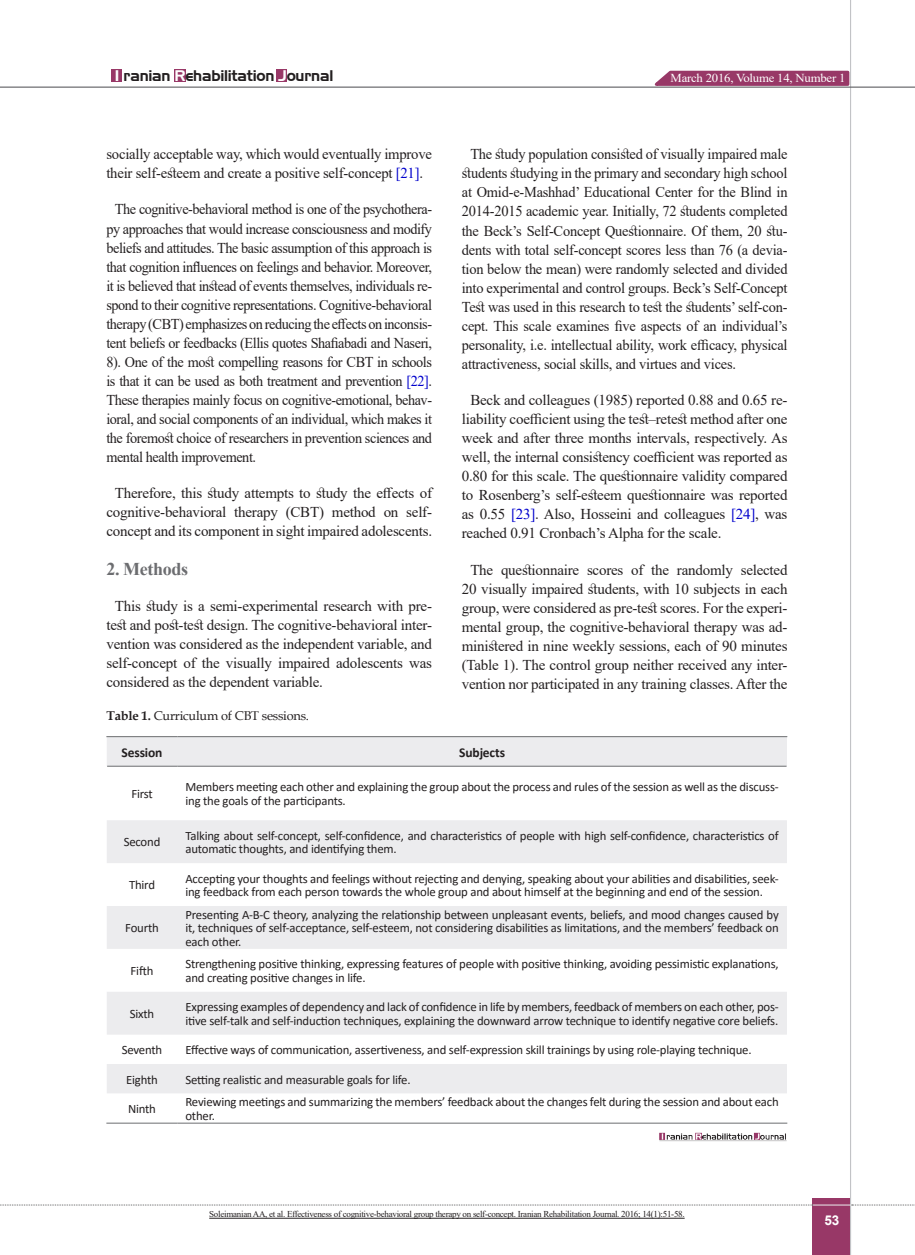
<style>
.page{position:relative;width:915px;height:1255px;background:#fff}
.page>*{position:absolute;margin:0;border:0;box-sizing:border-box;transform-origin:0 0}
.t1{font:700 18px "Times New Roman";letter-spacing:-.02em;color:#6c6d70}
.t2{font:15px/19px "Times New Roman";letter-spacing:-.015em;color:#231f20;text-align:center}
.t3{font:15px/19px "Times New Roman";letter-spacing:-.015em;color:#231f20;text-align:justify;scale:.95 1}
.t4{font:15px/19px "Times New Roman";letter-spacing:-.015em;color:#231f20;text-align:justify;scale:.96 1}
.t5{font:15px "Aero Regular SWFTE";letter-spacing:-.015em;color:#231f20}
.t6{font:700 13.5px "Calibri";letter-spacing:-.01em;color:#231f20}
.t7{font:700 13.5px "Arial";color:#fff}
.t8{font:12.75px/13.5px "Calibri";letter-spacing:-.015em;color:#231f20}
.t9{font:12.75px "Book Antiqua";letter-spacing:-.015em;color:#231f20}
.t10{font:12.15px "Times New Roman";letter-spacing:-.015em;color:#fff;scale:1.05 1}
.t11{font:9px "Times New Roman";letter-spacing:-.03em;color:#231f20}
.s1{color:#fff}
.s2{color:#00c}
.s3{font-weight:700}
</style>
<div class="page">
<div style="left:812px;top:1198px;width:38px;height:56px;background:#983867"></div>
<hr style="left:849px;top:0;width:1px;height:1254px;background:#c2c3c6">
<hr style="left:0;top:87px;width:914px;height:1px;background:#5f5f62">
<hr style="left:812px;top:1204px;width:38px;height:1px;background:#ececee">
<svg style="left:0;top:1204px;width:812px;height:1px"></svg>
<svg style="left:851px;top:1204px;width:64px;height:1px"></svg>
<div style="left:112px;top:69px;width:10px;height:13px;background:#983867"></div>
<div style="left:174px;top:69px;width:12px;height:13px;background:#983867"></div>
<div style="left:276px;top:69px;width:11px;height:13px;background:#983867"></div>
<hr style="left:209px;top:1217px;width:475px;height:1px;background:#231f20">
<svg style="left:107px;top:737px;width:679px;height:356px;fill:#ececee"></svg>
<hr style="left:177px;top:736px;width:610px;height:1px;background:#6c6d70">
<hr style="left:106px;top:736px;width:71px;height:1px;background:#6c6d70">
<hr style="left:177px;top:765px;width:609px;height:1px;background:#6c6d70">
<hr style="left:107px;top:765px;width:70px;height:1px;background:#6c6d70">
<hr style="left:177px;top:1122px;width:610px;height:1px;background:#6c6d70">
<hr style="left:106px;top:1122px;width:71px;height:1px;background:#6c6d70">
<img style="left:659px;top:1132px;width:128px;height:9px">
<svg style="left:648px;top:69px;width:202px;height:18px;background:#aa5f84"></svg>
<p class="t5" style="left:115px;top:67px;width:220px"><span class="s1">I</span> ranian <span class="s1">R</span>ehabilitation <span class="s1">J</span>ournal</p>
<p class="t2" style="left:106px;top:144px;width:327px;text-align:left">socially acceptable way, which would eventually improve their self-esteem and create a positive self-concept <span class="s2">[21]</span>.</p>
<p class="t3" style="left:106px;top:199px;width:344px;text-indent:9px">The cognitive-behavioral method is one of the psychothera&shy;py approaches that would increase consciousness and modify beliefs and attitudes. The basic assumption of this approach is that cognition influences on feelings and behavior. Moreover, it is believed that instead of events themselves, individuals re&shy;spond to their cognitive representations. Cognitive-behavioral therapy (CBT) emphasizes on reducing the effects on inconsis&shy;tent beliefs or feedbacks (Ellis quotes Shafiabadi and Naseri, 8). One of the most compelling reasons for CBT in schools is that it can be used as both treatment and prevention <span class="s2">[22]</span>.<br>These therapies mainly focus on cognitive-emotional, behav&shy;ioral, and social components of an individual, which makes it the foremost choice of researchers in prevention sciences and mental health improvement.</p>
<p class="t2" style="left:106px;top:483px;width:327px">Therefore, this study attempts to study the effects of cognitive-behavioral therapy (CBT) method on self&shy;concept and its component in sight impaired adolescents.</p>
<h1 class="t1" style="left:106px;top:556px;width:83px">2. Methods</h1>
<p class="t2" style="left:106px;top:596px;width:327px;text-align:justify;text-indent:9px">This study is a semi-experimental research with pre&shy;test and post-test design. The cognitive-behavioral inter&shy;vention was considered as the independent variable, and self-concept of the visually impaired adolescents was considered as the dependent variable.</p>
<p class="t10" style="left:670px;top:69px;width:168px">March 2016, Volume 14, Number 1</p>
<p class="t4" style="left:461px;top:144px;width:340px;text-indent:9px">The study population consisted of visually impaired male students studying in the primary and secondary high school at Omid-e-Mashhad’ Educational Center for the Blind in 2014-2015 academic year. Initially, 72 students completed the Beck’s Self-Concept Questionnaire. Of them, 20 stu&shy;dents with total self-concept scores less than 76 (a devia&shy;tion below the mean) were randomly selected and divided into experimental and control groups. Beck’s Self-Concept Test was used in this research to test the students’ self-con&shy;cept. This scale examines five aspects of an individual’s personality, i.e. intellectual ability, work efficacy, physical attractiveness, social skills, and virtues and vices.</p>
<p class="t2" style="left:461px;top:390px;width:327px;text-align:justify;text-indent:9px">Beck and colleagues (1985) reported 0.88 and 0.65 re&shy;liability coefficient using the test–retest method after one week and after three months intervals, respectively. As well, the internal consistency coefficient was reported as 0.80 for this scale. The questionnaire validity compared to Rosenberg’s self-esteem questionnaire was reported as 0.55 <span class="s2">[23]</span>. Also, Hosseini and colleagues <span class="s2">[24]</span>, was reached 0.91 Cronbach’s Alpha for the scale.</p>
<p class="t2" style="left:461px;top:559px;width:327px">The questionnaire scores of the randomly selected 20 visually impaired students, with 10 subjects in each group, were considered as pre-test scores. For the experi&shy;mental group, the cognitive-behavioral therapy was ad&shy;ministered in nine weekly sessions, each of 90 minutes (Table 1). The control group neither received any inter&shy;vention nor participated in any training classes. After the</p>
<p class="t9" style="left:106px;top:707px;width:204px"><span class="s3">Table 1.</span> Curriculum of CBT sessions.</p>
<p class="t6" style="left:121px;top:742px;width:42px">Session</p>
<p class="t6" style="left:459px;top:742px;width:47px">Subjects</p>
<p class="t8" style="left:185px;top:780px;width:594px">Members meeting each other and explaining the group about the process and rules of the session as well as the discuss&shy;ing the goals of the participants.</p>
<p class="t8" style="left:131px;top:786px;width:23px">First</p>
<p class="t8" style="left:124px;top:835px;width:38px">Second</p>
<p class="t8" style="left:129px;top:878px;width:28px">Third</p>
<p class="t8" style="left:125px;top:920px;width:35px">Fourth</p>
<p class="t8" style="left:131px;top:963px;width:24px">Fifth</p>
<p class="t8" style="left:185px;top:828px;width:594px">Talking about self-concept, self-confidence, and characteristics of people with high self-confidence, characteristics of automatic thoughts, and identifying them.</p>
<p class="t8" style="left:185px;top:871px;width:594px">Accepting your thoughts and feelings without rejecting and denying, speaking about your abilities and disabilities, seek&shy;ing feedback from each person towards the whole group and about himself at the beginning and end of the session.</p>
<p class="t8" style="left:185px;top:907px;width:594px;text-align:justify">Presenting A-B-C theory, analyzing the relationship between unpleasant events, beliefs, and mood changes caused by it, techniques of self-acceptance, self-esteem, not considering disabilities as limitations, and the members’ feedback on each other.</p>
<p class="t8" style="left:185px;top:957px;width:594px">Strengthening positive thinking, expressing features of people with positive thinking, avoiding pessimistic explanations, and creating positive changes in life.</p>
<p class="t8" style="left:185px;top:999px;width:594px">Expressing examples of dependency and lack of confidence in life by members, feedback of members on each other, pos&shy;itive self-talk and self-induction techniques, explaining the downward arrow technique to identify negative core beliefs.</p>
<p class="t8" style="left:130px;top:1006px;width:26px">Sixth</p>
<p class="t8" style="left:122px;top:1042px;width:42px">Seventh</p>
<p class="t8" style="left:185px;top:1042px;width:567px">Effective ways of communication, assertiveness, and self-expression skill trainings by using role-playing technique.</p>
<p class="t8" style="left:126px;top:1072px;width:33px">Eighth</p>
<p class="t8" style="left:185px;top:1067px;width:594px;line-height:22.8px">Setting realistic and measurable goals for life.<br>Reviewing meetings and summarizing the members’ feedback about the changes felt during the session and about each</p>
<p class="t8" style="left:185px;top:1108px;width:31px">other.</p>
<p class="t8" style="left:128px;top:1101px;width:29px">Ninth</p>
<p class="t11" style="left:209px;top:1207px;width:477px">Soleimanian AA, et al. Effectiveness of cognitive-behavioral group therapy on self-concept. Iranian Rehabilitation Journal. 2016; 14(1):51-58.</p>
<p class="t7" style="left:824px;top:1210px;width:17px">53</p>
</div>
